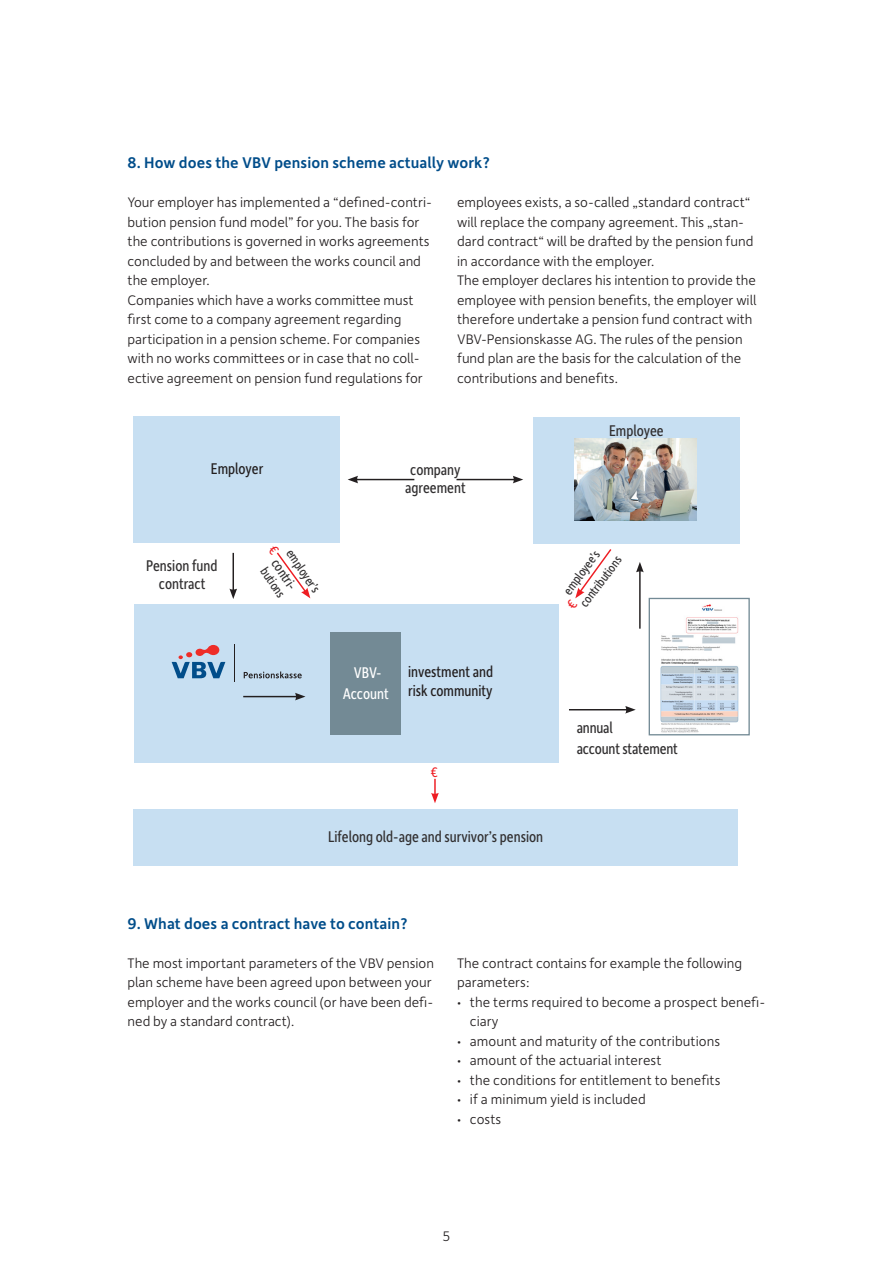
<style>
.page{position:relative;width:893px;height:1263px;background:#fff}
.page>*{position:absolute;margin:0;border:0;box-sizing:border-box;transform-origin:0 0}
._4__Ebene{font:16.5px "Depot New Condensed";color:#312f30}
.kleine_Überschrift{font:500 16.5px "Depot New";letter-spacing:.005em;color:#014d8a}
.Fließtext{font:16.5px/19.5px "Depot New Condensed";color:#231f20}
._4__Ebene-2{font:16.5px "Depot New Condensed";color:#fff}
._4__Ebene-3{font:16.5px "Depot New Condensed";color:#231f20}
.Fließtext-2{font:300 14.7px/19.5px "Depot New";color:#231f20}
.aufzählung_normal{font:300 14.7px/19.5px "Depot New";letter-spacing:.005em;color:#231f20}
._4__Ebene-4{font:14.7px "Depot New Condensed";color:#312f30}
.Fließtext-3{font:14.7px "Depot New Condensed";color:#ee1d23}
._4__Ebene-5{font:13.5px "Depot New Condensed";color:#312f30}
.s1{font-weight:700}
</style>
<div class="page">
<img style="left:660px;top:604px;width:79px;height:129px">
<div style="left:649px;top:598px;width:101px;height:137px;border:1px solid #738a95"></div>
<div style="left:134px;top:416px;width:206px;height:127px;background:#c7dff2"></div>
<div style="left:533px;top:417px;width:206px;height:126px;background:#c7dff2"></div>
<img style="left:575px;top:439px;width:122px;height:81px">
<div style="left:134px;top:604px;width:425px;height:159px;background:#c7dff2"></div>
<div style="left:330px;top:632px;width:71px;height:103px;background:#738a95"></div>
<div style="left:134px;top:809px;width:604px;height:57px;background:#c7dff2"></div>
<svg style="left:244px;top:671px;width:58px;height:7px"></svg>
<hr style="left:234px;top:645px;width:1px;height:37px;background:#231f20">
<svg style="left:172px;top:645px;width:53px;height:33px"></svg>
<svg style="left:431px;top:779px;width:8px;height:24px"></svg>
<hr style="left:233px;top:553px;width:1px;height:38px;background:#231f20">
<svg style="left:229px;top:589px;width:8px;height:10px"></svg>
<hr style="left:639px;top:570px;width:2px;height:59px;background:#231f20">
<svg style="left:636px;top:562px;width:8px;height:10px"></svg>
<hr style="left:243px;top:696px;width:54px;height:1px;background:#231f20">
<svg style="left:295px;top:693px;width:10px;height:7px"></svg>
<hr style="left:569px;top:709px;width:59px;height:1px;background:#231f20">
<svg style="left:625px;top:706px;width:11px;height:7px"></svg>
<hr style="left:456px;top:479px;width:59px;height:1px;background:#231f20">
<svg style="left:513px;top:476px;width:10px;height:7px"></svg>
<hr style="left:356px;top:479px;width:58px;height:1px;background:#231f20">
<svg style="left:348px;top:476px;width:10px;height:7px"></svg>
<svg style="left:276px;top:552px;width:34px;height:46px"></svg>
<svg style="left:575px;top:549px;width:37px;height:50px"></svg>
<p class="kleine_Überschrift" style="left:128px;top:152px;width:364px">8. How does the VBV pension scheme actually work?</p>
<p class="Fließtext-2" style="left:128px;top:192px;width:306px">Your employer has implemented a “defined-contri&shy;bution pension fund model” for you. The basis for the contributions is governed in works agreements concluded by and between the works council and the employer.</p>
<p class="Fließtext-2" style="left:128px;top:290px;width:297px">Companies which have a works committee must first come to a company agreement regarding participation in a pension scheme. For companies with no works committees or in case that no coll&shy;ective agreement on pension fund regulations for</p>
<p class="Fließtext-2" style="left:457px;top:192px;width:298px">employees exists, a so-called „standard contract“ will replace the company agreement. This „stan&shy;dard contract“ will be drafted by the pension fund in accordance with the employer.</p>
<p class="Fließtext-2" style="left:457px;top:270px;width:301px">The employer declares his intention to provide the employee with pension benefits, the employer will therefore undertake a pension fund contract with VBV-Pensionskasse AG. The rules of the pension fund plan are the basis for the calculation of the contributions and benefits.</p>
<p class="_4__Ebene" style="left:609px;top:420px;width:56px">Employee</p>
<p class="_4__Ebene-3" style="left:211px;top:458px;width:54px">Employer</p>
<p class="_4__Ebene" style="left:410px;top:459px;width:52px">company</p>
<p class="_4__Ebene" style="left:405px;top:477px;width:62px">agreement</p>
<p class="_4__Ebene" style="left:146px;top:555px;width:73px">Pension fund</p>
<p class="_4__Ebene" style="left:159px;top:573px;width:48px">contract</p>
<p class="_4__Ebene-5" style="left:297px;top:545px;width:51px;rotate:56deg">employer’s</p>
<p class="_4__Ebene-4" style="left:283px;top:555px;width:37px;rotate:56deg">contri-</p>
<p class="_4__Ebene-5" style="left:271px;top:563px;width:35px;rotate:56deg">butions</p>
<p class="_4__Ebene-5" style="left:559px;top:587px;width:53px;rotate:-53deg">employee’s</p>
<p class="_4__Ebene-5" style="left:576px;top:600px;width:62px;rotate:-53deg">contributions</p>
<p class="_4__Ebene-2" style="left:354px;top:662px;width:29px">VBV-</p>
<p class="_4__Ebene-2" style="left:343px;top:683px;width:48px">Account</p>
<p class="Fließtext" style="left:408px;top:661px;width:86px">investment and risk community</p>
<p class="Fließtext-3" style="left:431px;top:763px;width:8px">€</p>
<p class="_4__Ebene" style="left:328px;top:826px;width:217px">Lifelong old-age and survivor’s pension</p>
<p class="_4__Ebene" style="left:577px;top:717px;width:37px">annual</p>
<p class="_4__Ebene" style="left:577px;top:738px;width:102px">account statement</p>
<p class="kleine_Überschrift" style="left:128px;top:913px;width:282px">9. What does a contract have to contain?</p>
<p class="Fließtext-2" style="left:128px;top:953px;width:308px">The most important parameters of the VBV pension plan scheme have been agreed upon between your employer and the works council (or have been defi&shy;ned by a standard contract).</p>
<p class="Fließtext-2" style="left:457px;top:953px;width:287px">The contract contains for example the following parameters:</p>
<p class="aufzählung_normal" style="left:470px;top:992px;width:297px;text-indent:-13px"><span class="s1">·</span> the terms required to become a prospect benefi&shy;ciary</p>
<p class="aufzählung_normal" style="left:457px;top:1031px;width:265px"><span class="s1">·</span> amount and maturity of the contributions</p>
<p class="aufzählung_normal" style="left:457px;top:1050px;width:206px"><span class="s1">·</span> amount of the actuarial interest</p>
<p class="aufzählung_normal" style="left:457px;top:1070px;width:265px"><span class="s1">·</span> the conditions for entitlement to benefits</p>
<p class="aufzählung_normal" style="left:457px;top:1089px;width:190px"><span class="s1">·</span> if a minimum yield is included</p>
<p class="aufzählung_normal" style="left:457px;top:1109px;width:46px"><span class="s1">·</span> costs</p>
<p class="Fließtext-2" style="left:443px;top:1226px;width:9px">5</p>
</div>
